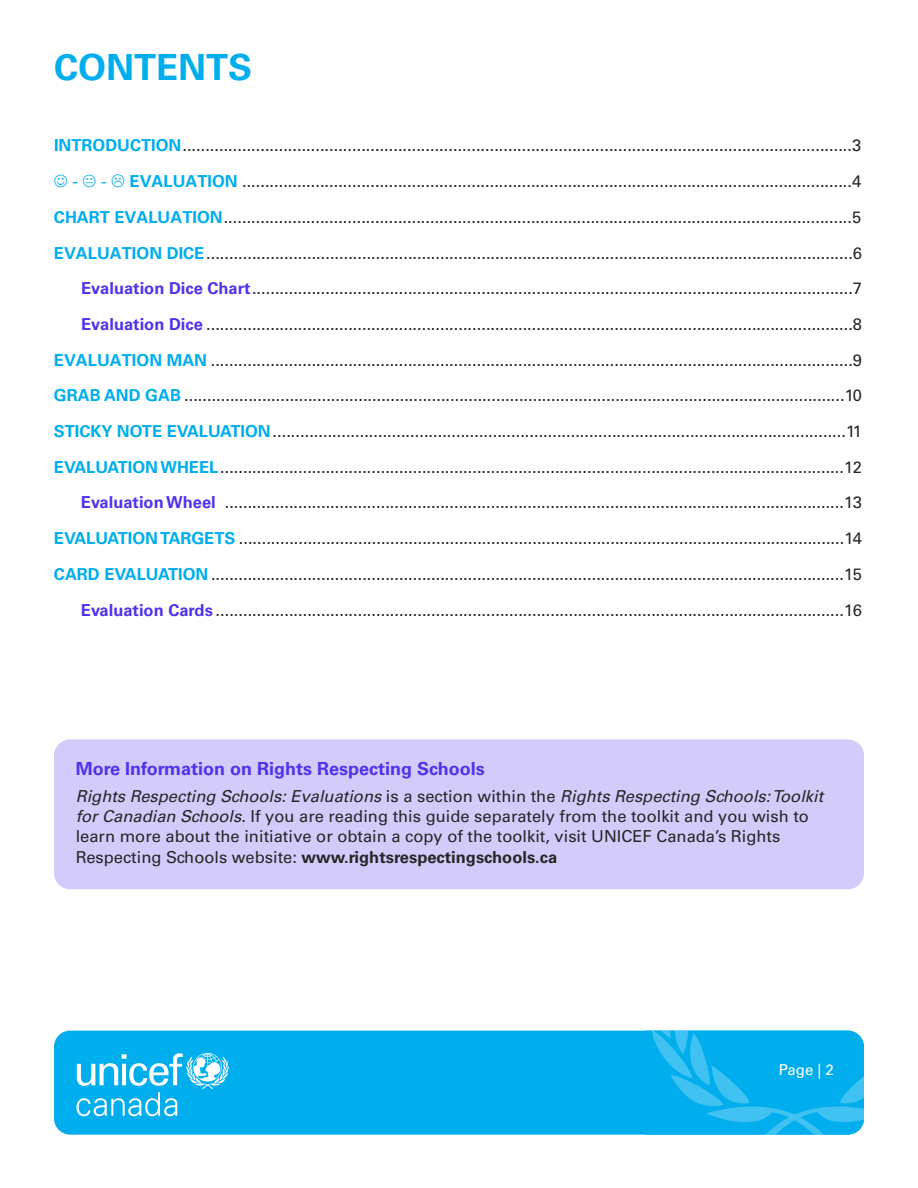
<style>
.page{position:relative;width:918px;height:1188px;background:#fff}
.page>*{position:absolute;margin:0;border:0;box-sizing:border-box;transform-origin:0 0}
.t1{font:700 36px "Univers LT Std";color:#00aded}
.t2{font:700 18px "Univers LT Std";color:#4f33ed}
.t3{font:16.5px/35.7px "Univers LT Std";color:#272627;text-align:right}
.t4{font:700 16.5px "Univers LT Std";color:#272627}
.t5{font:16.5px "Arial";color:#00aded}
.t6{font:15px "Univers LT Std";color:#fff}
.s1{font-weight:700;color:#00aded}
.s2{font-weight:700;color:#4f33ed}
.s3{font-style:italic}
.s4{font-weight:400}
</style>
<div class="page">
<div style="left:54px;top:1031px;width:810px;height:104px;background:#00aded;border-radius:16px"></div>
<svg style="left:77px;top:1053px;width:152px;height:63px"></svg>
<img style="left:645px;top:1030px;width:206px;height:17px">
<img style="left:848px;top:1031px;width:16px;height:104px">
<div style="left:54px;top:739px;width:810px;height:150px;background:#d3ccfa;border-radius:16px"></div>
<h1 class="t1" style="left:54px;top:54px;width:200px">CONTENTS</h1>
<p class="t3" style="left:54px;top:129px;width:809px"><span class="s1">INTRODUCTION</span>..................................................................................................................................................3</p>
<p class="t5" style="left:72px;top:172px;width:36px">- -</p>
<p class="t3" style="left:54px;top:165px;width:810px"><span class="s1">EVALUATION</span> .....................................................................................................................................4<br><span class="s1">CHART EVALUATION</span>.........................................................................................................................................5<br><span class="s1">EVALUATION DICE</span>.............................................................................................................................................6<br><span class="s2">Evaluation Dice Chart</span>...................................................................................................................................7<br><span class="s2">Evaluation Dice</span> .............................................................................................................................................8<br><span class="s1">EVALUATION MAN</span> ............................................................................................................................................9<br><span class="s1">GRAB AND GAB</span> ................................................................................................................................................10<br><span class="s1">STICKY NOTE EVALUATION</span>.............................................................................................................................11<br><span class="s1">EVALUATIONWHEEL</span>........................................................................................................................................12<br><span class="s2">EvaluationWheel</span> .......................................................................................................................................13<br><span class="s1">EVALUATIONTARGETS</span> ....................................................................................................................................14<br><span class="s1">CARD EVALUATION</span> ..........................................................................................................................................15<br><span class="s2">Evaluation Cards</span> .........................................................................................................................................16</p>
<p class="t2" style="left:76px;top:762px;width:411px">More Information on Rights Respecting Schools</p>
<p class="t3" style="left:76px;top:788px;width:749px;line-height:19.8px;text-align:left"><span class="s3">Rights Respecting Schools: Evaluations</span> is a section within the <span class="s3">Rights Respecting Schools:Toolkit for Canadian Schools</span>. If you are reading this guide separately from the toolkit and you wish to learn more about the initiative or obtain a copy of the toolkit, visit UNICEF Canada’s Rights</p>
<p class="t4" style="left:76px;top:851px;width:483px"><span class="s4">Respecting Schools website:</span> www.rightsrespectingschools.ca</p>
<p class="t6" style="left:779px;top:1064px;width:57px">Page | 2</p>
</div>
